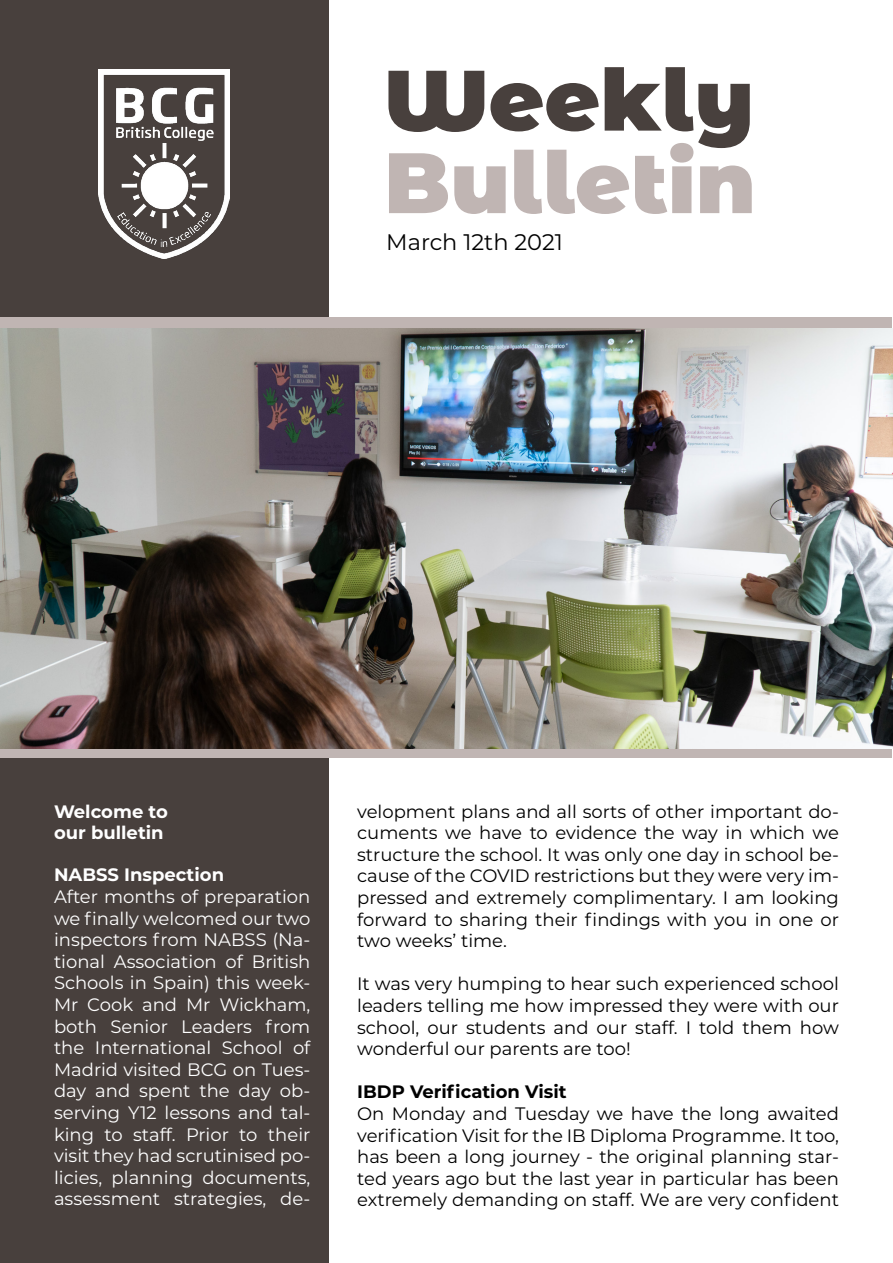
<style>
.page{position:relative;width:893px;height:1263px;background:#fff}
.page>*{position:absolute;margin:0;border:0;box-sizing:border-box;transform-origin:0 0}
.t1{font:900 85.5px "Montserrat Alternates";color:#c0b5b3}
.t2{font:900 85.5px "Montserrat Alternates";color:#48403d}
.t3{font:22.5px "Montserrat";color:#000}
.t4{font:18px/21.6px "Montserrat";color:#000;text-align:justify}
.t5{font:18px/21.6px "Montserrat";color:#fff;text-align:justify}
.t6{font:700 18px/21.6px "Montserrat";color:#fff}
.t7{font:700 18px "Montserrat";color:#000}
</style>
<div class="page">
<div style="left:0;top:0;width:328px;height:1262px;background:#48403d"></div>
<div style="left:1px;top:317px;width:891px;height:440px;background:#c0b5b3"></div>
<img style="left:0;top:328px;width:893px;height:420px">
<img style="left:99px;top:69px;width:131px;height:189px">
<h1 class="t2" style="left:384px;top:36px;width:371px">Weekly</h1>
<h1 class="t1" style="left:384px;top:119px;width:373px">Bulletin</h1>
<p class="t3" style="left:386px;top:227px;width:178px">March 12th 2021</p>
<p class="t6" style="left:54px;top:799px;width:115px">Welcome to our bulletin</p>
<p class="t6" style="left:54px;top:863px;width:172px">NABSS Inspection</p>
<p class="t5" style="left:54px;top:885px;width:258px">After months of preparation we finally welcomed our two inspectors from NABSS (Na&shy;tional Association of British Schools in Spain) this week-Mr Cook and Mr Wickham, both Senior Leaders from the International School of Madrid visited BCG on Tues&shy;day and spent the day ob&shy;serving Y12 lessons and tal&shy;king to staff. Prior to their visit they had scrutinised po&shy;licies, planning documents, assessment strategies, de-</p>
<p class="t4" style="left:357px;top:800px;width:483px">velopment plans and all sorts of other important do&shy;cuments we have to evidence the way in which we structure the school. It was only one day in school be&shy;cause of the COVID restrictions but they were very im&shy;pressed and extremely complimentary. I am looking forward to sharing their findings with you in one or two weeks’ time.</p>
<p class="t4" style="left:357px;top:972px;width:483px">It was very humping to hear such experienced school leaders telling me how impressed they were with our school, our students and our staff. I told them how wonderful our parents are too!</p>
<p class="t7" style="left:357px;top:1079px;width:211px">IBDP Verification Visit</p>
<p class="t4" style="left:357px;top:1102px;width:483px">On Monday and Tuesday we have the long awaited verification Visit for the IB Diploma Programme. It too, has been a long journey - the original planning star&shy;ted years ago but the last year in particular has been extremely demanding on staff. We are very confident</p>
</div>
